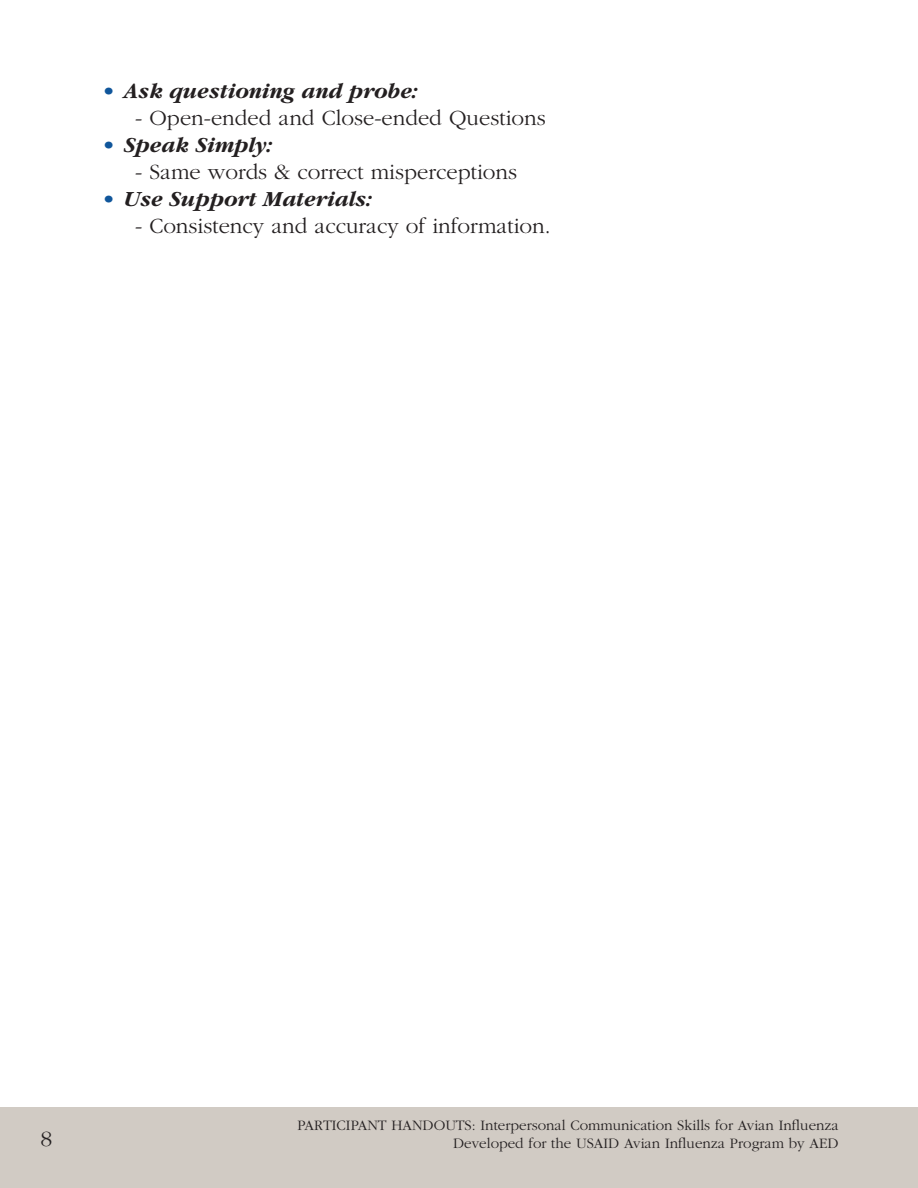
<style>
.page{position:relative;width:918px;height:1188px;background:#fff}
.page>*{position:absolute;margin:0;border:0;box-sizing:border-box;transform-origin:0 0}
.t1{font:300 22.5px "Garamond";color:#231f20}
.t2{font:italic 700 22.5px "Garamond";color:#231f20}
.t3{font:300 15px "Garamond";color:#231f20}
.s1{font-weight:300;font-style:normal;color:#10569b}
</style>
<div class="page">
<div style="left:0;top:1107px;width:918px;height:81px;background:#d1cbc4"></div>
<h1 class="t2" style="left:102px;top:83px;width:316px"><span class="s1">•</span> Ask questioning and probe:</h1>
<h1 class="t1" style="left:135px;top:109px;width:412px">- Open-ended and Close-ended Questions</h1>
<h1 class="t2" style="left:102px;top:137px;width:171px"><span class="s1">•</span> Speak Simply:</h1>
<h1 class="t1" style="left:135px;top:163px;width:384px">- Same words &amp; correct misperceptions</h1>
<h1 class="t2" style="left:102px;top:191px;width:271px"><span class="s1">•</span> Use Support Materials:</h1>
<h1 class="t1" style="left:135px;top:217px;width:417px">- Consistency and accuracy of information.</h1>
<p class="t3" style="left:297px;top:1120px;width:543px">PARTICIPANT HANDOUTS: Interpersonal Communication Skills for Avian Influenza</p>
<p class="t3" style="left:646px;top:1120px;width:194px">Facilitator Manual: SESSION 2</p>
<h1 class="t1" style="left:41px;top:1130px;width:13px">8</h1>
<p class="t3" style="left:453px;top:1138px;width:387px">Developed for the USAID Avian Influenza Program by AED</p>
</div>
